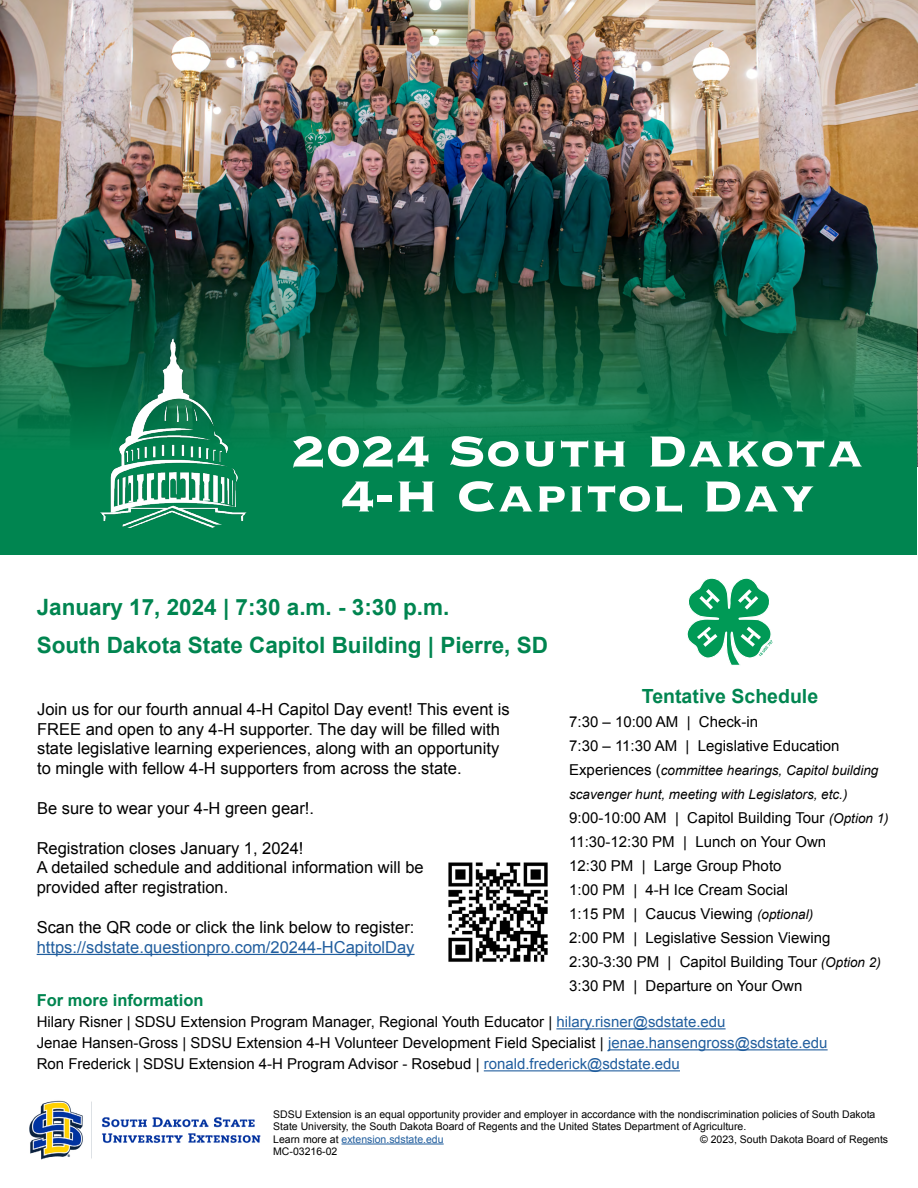
<style>
.page{position:relative;width:918px;height:1188px;background:#fff}
.page>*{position:absolute;margin:0;border:0;box-sizing:border-box;transform-origin:0 0}
.t1{font:700 57px/45px "Copperplate";color:#fff;text-align:center}
.t2{font:700 22.5px/37.5px "Arial";color:#008550}
.t3{font:700 19.5px "Arial";color:#008550}
.t4{font:16.5px/19.8px "Arial";color:#000}
.t5{font:16.5px "Arial";color:#215e9e}
.t6{font:700 16.5px "Arial";color:#008550}
.t7{font:15px/24px "Arial";color:#000}
.t8{font:italic 13.5px/24px "Arial";color:#000}
.t9{font:10.5px/12.6px "Arial";color:#000}
.s1{font-style:normal;font-size:15px}
.s2{font-style:italic;font-size:13.5px}
.s3{color:#215e9e}
</style>
<div class="page">
<img style="left:0;top:0;width:918px;height:467px">
<img style="left:1px;top:235px;width:916px;height:215px">
<div style="left:1px;top:450px;width:916px;height:104px;background:#008550"></div>
<img style="left:74px;top:333px;width:199px;height:195px">
<svg style="left:687px;top:578px;width:86px;height:87px"></svg>
<hr style="left:37px;top:954px;width:378px;height:1px;background:#215e9e">
<img style="left:448px;top:862px;width:100px;height:100px">
<hr style="left:556px;top:1028px;width:170px;height:1px;background:#215e9e">
<hr style="left:608px;top:1049px;width:220px;height:1px;background:#215e9e">
<hr style="left:484px;top:1070px;width:196px;height:1px;background:#215e9e">
<img style="left:29px;top:1100px;width:232px;height:60px">
<hr style="left:342px;top:1144px;width:102px;height:1px;background:#215e9e">
<h1 class="t1" style="left:291px;top:426px;width:575px">2024 South Dakota<br>4-H Capitol Day</h1>
<h2 class="t2" style="left:37px;top:590px;width:513px">January 17, 2024 | 7:30 a.m. - 3:30 p.m.<br>South Dakota State Capitol Building | Pierre, SD</h2>
<h3 class="t3" style="left:642px;top:684px;width:178px">Tentative Schedule</h3>
<p class="t7" style="left:569px;top:710px;width:272px">7:30 – 10:00 AM | Check-in<br>7:30 – 11:30 AM | Legislative Education</p>
<p class="t8" style="left:569px;top:759px;width:311px"><span class="s1">Experiences (</span>committee hearings, Capitol building scavenger hunt, meeting with Legislators, etc.)</p>
<p class="t7" style="left:569px;top:806px;width:321px">9:00-10:00 AM | Capitol Building Tour <span class="s2">(Option 1)<br></span>11:30-12:30 PM | Lunch on Your Own<br>12:30 PM | Large Group Photo<br>1:00 PM | 4-H Ice Cream Social<br>1:15 PM | Caucus Viewing <span class="s2">(optional)<br></span>2:00 PM | Legislative Session Viewing 2:30-3:30 PM | Capitol Building Tour <span class="s2">(Option 2)<br></span>3:30 PM | Departure on Your Own</p>
<p class="t4" style="left:37px;top:699px;width:474px">Join us for our fourth annual 4-H Capitol Day event! This event is FREE and open to any 4-H supporter. The day will be filled with state legislative learning experiences, along with an opportunity to mingle with fellow 4-H supporters from across the state.</p>
<p class="t4" style="left:37px;top:798px;width:278px">Be sure to wear your 4-H green gear!.</p>
<p class="t4" style="left:37px;top:838px;width:389px">Registration closes January 1, 2024!<br>A detailed schedule and additional information will be provided after registration.</p>
<p class="t4" style="left:37px;top:917px;width:379px">Scan the QR code or click the link below to register:</p>
<p class="t5" style="left:37px;top:936px;width:379px">https://sdstate.questionpro.com/20244-HCapitolDay</p>
<p class="t6" style="left:37px;top:990px;width:168px">For more information</p>
<p class="t7" style="left:37px;top:1012px;width:792px;line-height:21px">Hilary Risner | SDSU Extension Program Manager, Regional Youth Educator | <span class="s3">hilary.risner@sdstate.edu<br></span>Jenae Hansen-Gross | SDSU Extension 4-H Volunteer Development Field Specialist | <span class="s3">jenae.hansengross@sdstate.edu<br></span>Ron Frederick | SDSU Extension 4-H Program Advisor - Rosebud | <span class="s3">ronald.frederick@sdstate.edu</span></p>
<p class="t9" style="left:273px;top:1108px;width:604px">SDSU Extension is an equal opportunity provider and employer in accordance with the nondiscrimination policies of South Dakota<br>State University, the South Dakota Board of Regents and the United States Department of Agriculture.<br>Learn more at <span class="s3">extension.sdstate.edu</span></p>
<p class="t9" style="left:700px;top:1133px;width:190px">© 2023, South Dakota Board of Regents</p>
<p class="t9" style="left:273px;top:1146px;width:66px">MC-03216-02</p>
</div>
